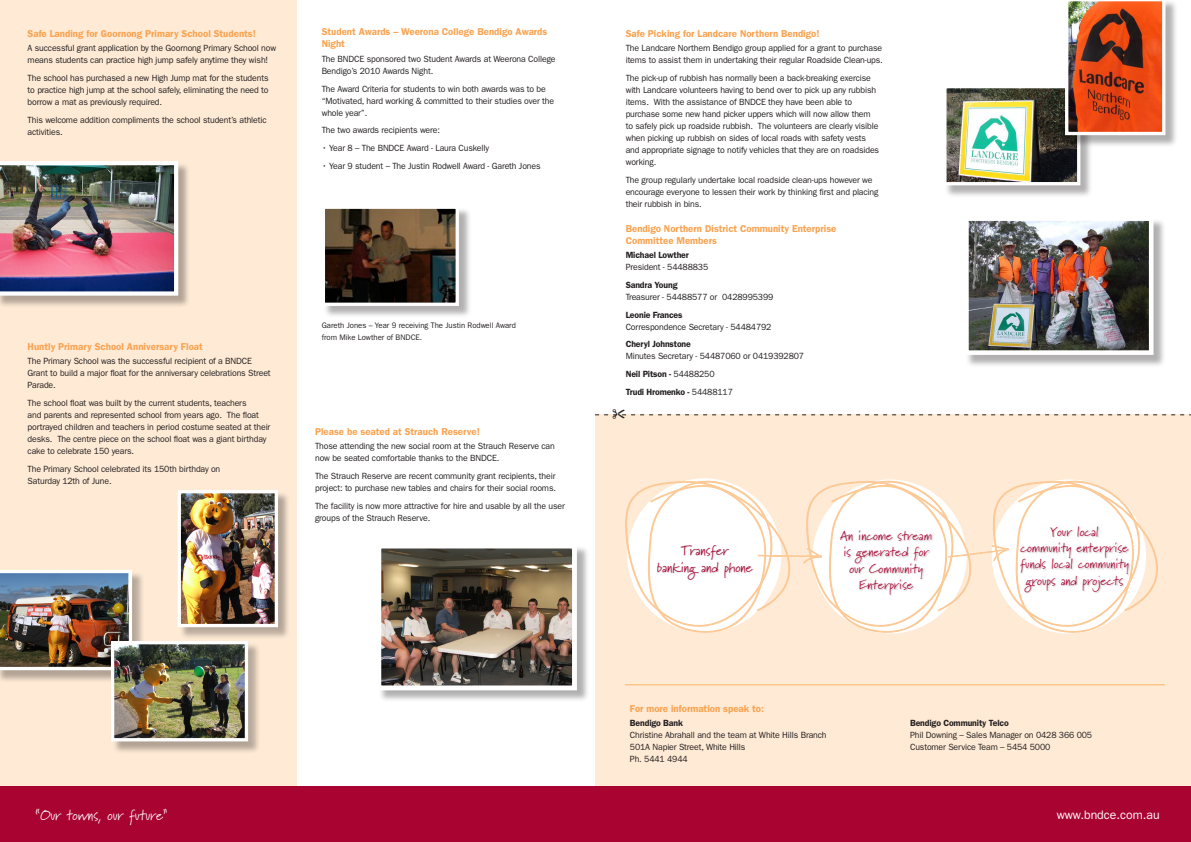
<style>
.page{position:relative;width:1191px;height:842px;background:#fff}
.page>*{position:absolute;margin:0;border:0;box-sizing:border-box;transform-origin:0 0}
.t1{font:14.8px "Marydale";color:#fff}
.t2{font:13.8px/17.1px "Marydale";color:#a90332;text-align:center}
.t3{font:13.1px/16.2px "Marydale";color:#a90332;text-align:center}
.t4{font:12.3px "Franklin Gothic";color:#fff}
.t5{font:600 10px/12px "Franklin Gothic";color:#f9a350}
.t6{font:9px/12px "Franklin Gothic";letter-spacing:-.015em;color:#231f20}
.t7{font:600 9px "Franklin Gothic";letter-spacing:-.015em;color:#231f20}
.t8{font:8px/12px "Franklin Gothic";color:#231f20}
.s1{font-weight:600}
.s2{font-weight:400}
</style>
<div class="page">
<div style="left:0;top:0;width:296px;height:786px;background:#feead5"></div>
<div style="left:0;top:163px;width:191px;height:145px;background:#231f20;opacity:.35"></div>
<img style="left:0;top:161px;width:178px;height:135px">
<div style="left:323px;top:207px;width:148px;height:111px;background:#231f20;opacity:.35"></div>
<img style="left:326px;top:210px;width:129px;height:92px">
<div style="left:322px;top:206px;width:137px;height:100px;border:3px solid #fff"></div>
<div style="left:378px;top:545px;width:211px;height:158px;background:#231f20;opacity:.35"></div>
<img style="left:382px;top:550px;width:189px;height:134px">
<div style="left:376px;top:544px;width:201px;height:146px;border:5px solid #fff"></div>
<div style="left:0;top:571px;width:144px;height:112px;background:#231f20;opacity:.35"></div>
<img style="left:0;top:570px;width:132px;height:100px">
<div style="left:179px;top:491px;width:111px;height:148px;background:#231f20;opacity:.35"></div>
<img style="left:182px;top:494px;width:92px;height:129px">
<div style="left:178px;top:490px;width:100px;height:137px;border:3px solid #fff"></div>
<div style="left:112px;top:642px;width:148px;height:112px;background:#231f20;opacity:.35"></div>
<img style="left:115px;top:645px;width:129px;height:92px">
<div style="left:111px;top:641px;width:137px;height:100px;border:3px solid #fff"></div>
<div style="left:595px;top:414px;width:596px;height:373px;background:#feead5"></div>
<svg style="left:625px;top:478px;width:533px;height:156px"></svg>
<div style="left:944px;top:86px;width:148px;height:112px;background:#231f20;opacity:.35"></div>
<img style="left:947px;top:89px;width:129px;height:92px">
<div style="left:943px;top:85px;width:137px;height:100px;border:3px solid #fff"></div>
<div style="left:1066px;top:0;width:111px;height:147px;background:#231f20;opacity:.35"></div>
<img style="left:1065px;top:0;width:100px;height:135px">
<div style="left:965px;top:218px;width:200px;height:149px;background:#231f20;opacity:.35"></div>
<img style="left:970px;top:222px;width:177px;height:127px">
<div style="left:964px;top:216px;width:189px;height:139px;border:5px solid #fff"></div>
<div style="left:0;top:786px;width:1191px;height:56px;background:#a90332"></div>
<hr style="left:625px;top:684px;width:539px;height:1px;background:#fbb566">
<svg style="left:595px;top:414px;width:596px;height:2px"></svg>
<p class="t5" style="left:28px;top:27px;width:230px">Safe Landing for Goornong Primary School Students!</p>
<p class="t6" style="left:28px;top:42px;width:250px">A successful grant application by the Goornong Primary School now means students can practice high jump safely anytime they wish!</p>
<p class="t6" style="left:28px;top:72px;width:242px;text-align:justify">The school has purchased a new High Jump mat for the students to practice high jump at the school safely, eliminating the need to borrow a mat as previously required.</p>
<p class="t6" style="left:28px;top:114px;width:240px">This welcome addition compliments the school student’s athletic activities.</p>
<p class="t5" style="left:322px;top:26px;width:227px">Student Awards – Weerona College Bendigo Awards<br>Night</p>
<p class="t6" style="left:322px;top:53px;width:235px">The BNDCE sponsored two Student Awards at Weerona College<br>Bendigo’s 2010 Awards Night.</p>
<p class="t6" style="left:322px;top:83px;width:234px">The Award Criteria for students to win both awards was to be “Motivated, hard working &amp; committed to their studies over the whole year”.</p>
<p class="t6" style="left:322px;top:124px;width:120px">The two awards recipients were:</p>
<p class="t6" style="left:322px;top:142px;width:169px">• Year 8 – The BNDCE Award - Laura Cuskelly</p>
<p class="t6" style="left:322px;top:160px;width:220px">• Year 9 student – The Justin Rodwell Award - Gareth Jones</p>
<p class="t5" style="left:28px;top:340px;width:177px">Huntly Primary School Anniversary Float</p>
<p class="t6" style="left:28px;top:355px;width:244px">The Primary School was the successful recipient of a BNDCE<br>Grant to build a major float for the anniversary celebrations Street<br>Parade.</p>
<p class="t6" style="left:28px;top:397px;width:244px">The school float was built by the current students, teachers<br>and parents and represented school from years ago. The float portrayed children and teachers in period costume seated at their desks. The centre piece on the school float was a giant birthday cake to celebrate 150 years.</p>
<p class="t6" style="left:28px;top:463px;width:194px">The Primary School celebrated its 150th birthday on<br>Saturday 12th of June.</p>
<p class="t8" style="left:322px;top:319px;width:196px">Gareth Jones – Year 9 receiving The Justin Rodwell Award from Mike Lowther of BNDCE.</p>
<p class="t5" style="left:315px;top:425px;width:166px">Please be seated at Strauch Reserve!</p>
<p class="t6" style="left:315px;top:440px;width:241px">Those attending the new social room at the Strauch Reserve can now be seated comfortable thanks to the BNDCE.</p>
<p class="t6" style="left:315px;top:470px;width:242px">The Strauch Reserve are recent community grant recipients, their project: to purchase new tables and chairs for their social rooms.</p>
<p class="t6" style="left:315px;top:500px;width:251px">The facility is now more attractive for hire and usable by all the user groups of the Strauch Reserve.</p>
<p class="t5" style="left:625px;top:27px;width:195px">Safe Picking for Landcare Northern Bendigo!</p>
<p class="t6" style="left:625px;top:42px;width:259px">The Landcare Northern Bendigo group applied for a grant to purchase items to assist them in undertaking their regular Roadside Clean-ups.</p>
<p class="t6" style="left:625px;top:72px;width:255px">The pick-up of rubbish has normally been a back-breaking exercise with Landcare volunteers having to bend over to pick up any rubbish items. With the assistance of BNDCE they have been able to purchase some new hand picker uppers which will now allow them to safely pick up roadside rubbish. The volunteers are clearly visible when picking up rubbish on sides of local roads with safety vests and appropriate signage to notify vehicles that they are on roadsides working.</p>
<p class="t6" style="left:625px;top:174px;width:254px">The group regularly undertake local roadside clean-ups however we encourage everyone to lessen their work by thinking first and placing their rubbish in bins.</p>
<p class="t5" style="left:625px;top:222px;width:212px">Bendigo Northern District Community Enterprise<br>Committee Members</p>
<p class="t6" style="left:625px;top:249px;width:84px"><span class="s1">Michael Lowther<br></span>President - 54488835</p>
<p class="t6" style="left:625px;top:279px;width:149px"><span class="s1">Sandra Young<br></span>Treasurer - 54488577 or 0428995399</p>
<p class="t6" style="left:625px;top:309px;width:147px"><span class="s1">Leonie Frances<br></span>Correspondence Secretary - 54484792</p>
<p class="t6" style="left:625px;top:338px;width:180px"><span class="s1">Cheryl Johnstone<br></span>Minutes Secretary - 54487060 or 0419392807</p>
<p class="t7" style="left:625px;top:369px;width:90px">Neil Pitson - <span class="s2">54488250</span></p>
<p class="t7" style="left:625px;top:386px;width:109px">Trudi Hromenko - <span class="s2">54488117</span></p>
<p class="t2" style="left:657px;top:541px;width:97px">Transfer<br>banking and phone</p>
<p class="t3" style="left:840px;top:528px;width:93px">An income stream is generated for our Community<br>Enterprise</p>
<p class="t3" style="left:1020px;top:523px;width:110px">Your local<br>community enterprise funds local community groups and projects</p>
<p class="t5" style="left:630px;top:702px;width:136px">For more information speak to:</p>
<p class="t7" style="left:630px;top:718px;width:55px">Bendigo Bank</p>
<p class="t6" style="left:630px;top:729px;width:198px">Christine Abrahall and the team at White Hills Branch</p>
<p class="t6" style="left:630px;top:741px;width:117px">501A Napier Street, White Hills</p>
<p class="t6" style="left:630px;top:753px;width:59px">Ph. 5441 4944</p>
<p class="t7" style="left:910px;top:718px;width:100px">Bendigo Community Telco</p>
<p class="t6" style="left:910px;top:729px;width:184px">Phil Downing – Sales Manager on 0428 366 005</p>
<p class="t6" style="left:910px;top:741px;width:142px">Customer Service Team – 5454 5000</p>
<p class="t1" style="left:35px;top:806px;width:134px">“Our towns, our future”</p>
<p class="t4" style="left:1056px;top:807px;width:105px">www.bndce.com.au</p>
</div>
